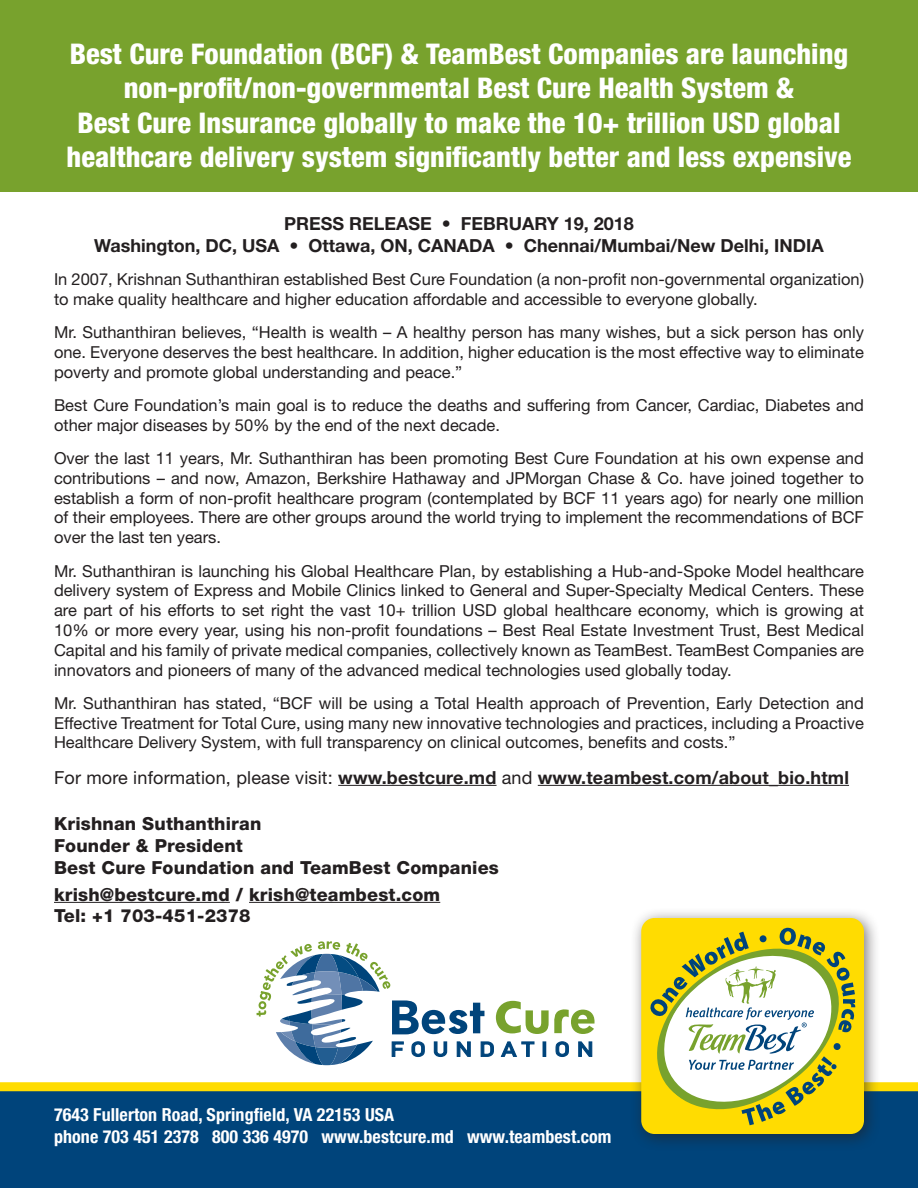
<style>
.page{position:relative;width:918px;height:1188px;background:#fff}
.page>*{position:absolute;margin:0;border:0;box-sizing:border-box;transform-origin:0 0}
.t1{font:800 condensed 28.5px/34.5px "Helvetica Neue";color:#fff;text-align:center}
.t2{font:700 18px/21.6px "Helvetica Neue";color:#231f20;text-align:center}
.t3{font:800 18px/21.6px "Helvetica Neue";letter-spacing:.01em;color:#231f20}
.t4{font:700 condensed 18px/21.6px "Helvetica Neue";letter-spacing:.005em;color:#fff}
.t5{font:16.5px/19.8px "Helvetica Neue";color:#231f20;text-align:justify}
.s1{font-weight:400}
</style>
<div class="page">
<div style="left:0;top:1084px;width:918px;height:104px;background:#00447b"></div>
<div style="left:0;top:0;width:918px;height:192px;background:#78a22d"></div>
<hr style="left:338px;top:785px;width:159px;height:1px;background:#231f20">
<hr style="left:538px;top:785px;width:311px;height:1px;background:#231f20">
<hr style="left:54px;top:902px;width:176px;height:1px;background:#231f20">
<hr style="left:249px;top:902px;width:191px;height:1px;background:#231f20">
<svg style="left:256px;top:941px;width:339px;height:124px"></svg>
<div style="left:0;top:1082px;width:918px;height:9px;background:#ffdc01"></div>
<div style="left:629px;top:906px;width:251px;height:244px;background:#231f20;opacity:.6"></div>
<div style="left:641px;top:918px;width:223px;height:216px;background:#ffdc01;border-radius:13px"></div>
<svg style="left:650px;top:927px;width:205px;height:198px"></svg>
<p class="t1" style="left:67px;top:36px;width:786px">Best Cure Foundation (BCF) &amp; TeamBest Companies are launching non-profit/non-governmental Best Cure Health System &amp;<br>Best Cure Insurance globally to make the 10+ trillion USD global healthcare delivery system significantly better and less expensive</p>
<p class="t2" style="left:94px;top:212px;width:731px">PRESS RELEASE • FEBRUARY 19, 2018<br>Washington, DC, USA • Ottawa, ON, CANADA • Chennai/Mumbai/New Delhi, INDIA</p>
<p class="t5" style="left:54px;top:269px;width:811px">In 2007, Krishnan Suthanthiran established Best Cure Foundation (a non-profit non-governmental organization) to make quality healthcare and higher education affordable and accessible to everyone globally.</p>
<p class="t5" style="left:54px;top:322px;width:812px">Mr. Suthanthiran believes, “Health is wealth – A healthy person has many wishes, but a sick person has only one. Everyone deserves the best healthcare. In addition, higher education is the most effective way to eliminate poverty and promote global understanding and peace.”</p>
<p class="t5" style="left:54px;top:395px;width:812px">Best Cure Foundation’s main goal is to reduce the deaths and suffering from Cancer, Cardiac, Diabetes and other major diseases by 50% by the end of the next decade.</p>
<p class="t5" style="left:54px;top:448px;width:812px">Over the last 11 years, Mr. Suthanthiran has been promoting Best Cure Foundation at his own expense and contributions – and now, Amazon, Berkshire Hathaway and JPMorgan Chase &amp; Co. have joined together to establish a form of non-profit healthcare program (contemplated by BCF 11 years ago) for nearly one million of their employees. There are other groups around the world trying to implement the recommendations of BCF over the last ten years.</p>
<p class="t5" style="left:54px;top:561px;width:812px">Mr. Suthanthiran is launching his Global Healthcare Plan, by establishing a Hub-and-Spoke Model healthcare delivery system of Express and Mobile Clinics linked to General and Super-Specialty Medical Centers. These are part of his efforts to set right the vast 10+ trillion USD global healthcare economy, which is growing at 10% or more every year, using his non-profit foundations – Best Real Estate Investment Trust, Best Medical Capital and his family of private medical companies, collectively known as TeamBest. TeamBest Companies are innovators and pioneers of many of the advanced medical technologies used globally today.</p>
<p class="t5" style="left:54px;top:693px;width:811px">Mr. Suthanthiran has stated, “BCF will be using a Total Health approach of Prevention, Early Detection and Effective Treatment for Total Cure, using many new innovative technologies and practices, including a Proactive Healthcare Delivery System, with full transparency on clinical outcomes, benefits and costs.”</p>
<p class="t2" style="left:54px;top:766px;width:797px"><span class="s1">For more information, please visit:</span> www.bestcure.md <span class="s1">and</span> www.teambest.com/about_bio.html</p>
<p class="t3" style="left:54px;top:813px;width:446px">Krishnan Suthanthiran<br>Founder &amp; President<br>Best Cure Foundation and TeamBest Companies</p>
<p class="t3" style="left:54px;top:883px;width:388px">krish@bestcure.md / krish@teambest.com<br>Tel: +1 703-451-2378</p>
<p class="t4" style="left:54px;top:1104px;width:559px">7643 Fullerton Road, Springfield, VA 22153 USA<br>phone 703 451 2378 800 336 4970 www.bestcure.md www.teambest.com</p>
</div>
